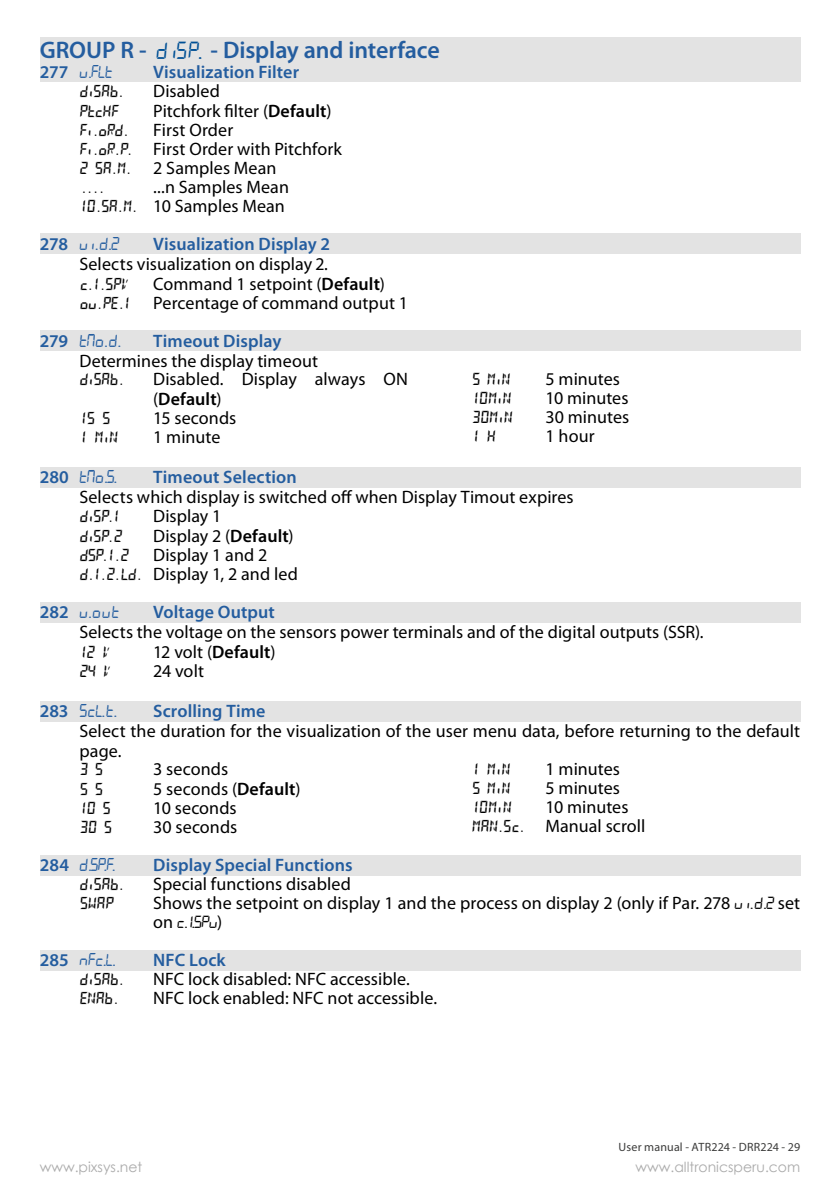
<style>
.page{position:relative;width:840px;height:1191px;background:#fff}
.page>*{position:absolute;margin:0;border:0;box-sizing:border-box;transform-origin:0 0}
.t1{font:600 24px "Myriad Pro";letter-spacing:-.005em;color:#245d9f}
.t2{font:18px/19px "Myriad Pro";letter-spacing:.005em;color:#000}
.t3{font:600 18px "Myriad Pro";letter-spacing:.005em;color:#245d9f}
.t4{font:18px "Pix 7 Segs";letter-spacing:-.085em;color:#245d9f;scale:.95 1}
.t5{font:17px "Pixsys 11 Segs";letter-spacing:-.105em;color:#000}
.t6{font:17px "Pix 7 Segs";color:#000}
.t7{font:14px "Century Gothic";color:#ababab}
.t8{font:12px "Myriad Pro";letter-spacing:.02em;color:#3c3c3b}
.s1{font-family:"Pix 7 Segs";font-weight:400;color:#005095}
.s2{font-family:"Myriad Pro";font-weight:600}
.s3{font-weight:600}
.s4{font-family:"Pixsys 11 Segs";font-size:17px}
.s5{font-family:"Pix 7 Segs";font-size:17px}
.s6{font-family:"Myriad Pro";font-size:18px}
</style>
<div class="page">
<div style="left:40px;top:37px;width:759px;height:27px;background:#e3e3e3"></div>
<div style="left:40px;top:61px;width:759px;height:21px;background:#e3e3e3"></div>
<div style="left:40px;top:233px;width:759px;height:21px;background:#e3e3e3"></div>
<div style="left:40px;top:330px;width:759px;height:21px;background:#e3e3e3"></div>
<div style="left:40px;top:466px;width:759px;height:21px;background:#e3e3e3"></div>
<div style="left:40px;top:601px;width:759px;height:21px;background:#e3e3e3"></div>
<div style="left:40px;top:700px;width:759px;height:21px;background:#e3e3e3"></div>
<div style="left:40px;top:854px;width:759px;height:21px;background:#e3e3e3"></div>
<div style="left:40px;top:949px;width:759px;height:21px;background:#e3e3e3"></div>
<h1 class="t1" style="left:40px;top:36px;width:401px">GROUP R - <span class="s1">disp.</span> - Display and interface</h1>
<p class="t4" style="left:40px;top:61px;width:80px"><span class="s2">277</span> v.FLt</p>
<p class="t3" style="left:153px;top:62px;width:147px">Visualization Filter</p>
<p class="t5" style="left:79px;top:81px;width:48px">DISAB.</p>
<p class="t2" style="left:153px;top:82px;width:68px">Disabled</p>
<p class="t5" style="left:79px;top:101px;width:42px">PTCHF</p>
<p class="t2" style="left:153px;top:102px;width:180px">Pitchfork filter (<span class="s3">Default</span>)</p>
<p class="t5" style="left:79px;top:120px;width:53px">FI.ORD.</p>
<p class="t2" style="left:79px;top:121px;width:264px;text-indent:74px">First Order<br><span class="s4">FI.OR.P.</span> First Order with Pitchfork<br><span class="s4">2 SA.M.</span> 2 Samples Mean</p>
<p class="t5" style="left:79px;top:177px;width:28px">....</p>
<p class="t2" style="left:79px;top:178px;width:211px;text-align:right">...n Samples Mean<br><span class="s4">10.SA.M.</span> 10 Samples Mean</p>
<p class="t4" style="left:40px;top:233px;width:86px"><span class="s2">278</span> vi.d.2</p>
<p class="t3" style="left:153px;top:234px;width:178px">Visualization Display 2</p>
<p class="t2" style="left:79px;top:255px;width:250px">Selects visualization on display 2.</p>
<p class="t5" style="left:79px;top:274px;width:52px">C.1.SPV</p>
<p class="t2" style="left:79px;top:275px;width:330px;text-indent:74px">Command 1 setpoint (<span class="s3">Default</span>)<br><span class="s4">OU.PE.1</span> Percentage of command output 1</p>
<p class="t4" style="left:40px;top:330px;width:87px"><span class="s2">279</span> tMo.d.</p>
<p class="t3" style="left:153px;top:331px;width:130px">Timeout Display</p>
<p class="t2" style="left:79px;top:352px;width:240px">Determines the display timeout</p>
<p class="t5" style="left:79px;top:369px;width:48px">DISAB.</p>
<p class="t2" style="left:153px;top:369px;width:256px;line-height:20px">Disabled. Display always ON (<span class="s3">Default</span>)</p>
<p class="t5" style="left:79px;top:408px;width:33px">1S S</p>
<p class="t2" style="left:153px;top:409px;width:85px">15 seconds</p>
<p class="t5" style="left:79px;top:427px;width:40px">1 MIN</p>
<p class="t2" style="left:153px;top:428px;width:69px">1 minute</p>
<p class="t5" style="left:471px;top:369px;width:40px">5 MIN</p>
<p class="t2" style="left:545px;top:370px;width:76px">5 minutes</p>
<p class="t5" style="left:471px;top:388px;width:42px">10MIN</p>
<p class="t2" style="left:545px;top:389px;width:84px">10 minutes</p>
<p class="t5" style="left:471px;top:407px;width:43px">30MIN</p>
<p class="t2" style="left:545px;top:408px;width:85px">30 minutes</p>
<p class="t5" style="left:471px;top:426px;width:26px">1 H</p>
<p class="t2" style="left:545px;top:427px;width:50px">1 hour</p>
<p class="t4" style="left:40px;top:466px;width:83px"><span class="s2">280</span> tMo.S.</p>
<p class="t3" style="left:153px;top:467px;width:145px">Timeout Selection</p>
<p class="t2" style="left:79px;top:488px;width:495px">Selects which display is switched off when Display Timout expires</p>
<p class="t5" style="left:79px;top:506px;width:44px">DISP.1</p>
<p class="t2" style="left:153px;top:507px;width:70px">Display 1</p>
<p class="t5" style="left:79px;top:526px;width:45px">DISP.2</p>
<p class="t2" style="left:153px;top:527px;width:142px">Display 2 (<span class="s3">Default</span>)</p>
<p class="t5" style="left:79px;top:545px;width:52px">DSP.1.2</p>
<p class="t2" style="left:79px;top:546px;width:220px;text-indent:74px">Display 1 and 2<br><span class="s4">D.1.2.LD.</span> Display 1, 2 and led</p>
<p class="t4" style="left:40px;top:601px;width:87px"><span class="s2">282</span> v.out</p>
<p class="t3" style="left:153px;top:602px;width:123px">Voltage Output</p>
<p class="t2" style="left:79px;top:623px;width:625px">Selects the voltage on the sensors power terminals and of the digital outputs (SSR).</p>
<p class="t5" style="left:79px;top:642px;width:33px">12 V</p>
<p class="t2" style="left:153px;top:643px;width:124px">12 volt (<span class="s3">Default</span>)</p>
<p class="t5" style="left:79px;top:661px;width:34px">24 V</p>
<p class="t2" style="left:153px;top:662px;width:52px">24 volt</p>
<p class="t4" style="left:40px;top:700px;width:83px"><span class="s2">283</span> ScL.t.</p>
<p class="t3" style="left:153px;top:701px;width:114px">Scrolling Time</p>
<p class="t2" style="left:79px;top:721px;width:721px;line-height:20px">Select the duration for the visualization of the user menu data, before returning to the default page.</p>
<p class="t5" style="left:79px;top:759px;width:26px">3 S</p>
<p class="t2" style="left:153px;top:760px;width:76px">3 seconds</p>
<p class="t5" style="left:79px;top:779px;width:26px">S S</p>
<p class="t2" style="left:153px;top:780px;width:149px">5 seconds (<span class="s3">Default</span>)</p>
<p class="t5" style="left:79px;top:798px;width:33px">10 S</p>
<p class="t2" style="left:153px;top:799px;width:85px">10 seconds</p>
<p class="t5" style="left:79px;top:817px;width:35px">30 S</p>
<p class="t2" style="left:153px;top:818px;width:86px">30 seconds</p>
<p class="t5" style="left:471px;top:759px;width:41px">1 MIN</p>
<p class="t2" style="left:545px;top:760px;width:76px">1 minutes</p>
<p class="t5" style="left:471px;top:778px;width:41px">5 MIN</p>
<p class="t2" style="left:545px;top:779px;width:76px">5 minutes</p>
<p class="t5" style="left:471px;top:797px;width:42px">10MIN</p>
<p class="t2" style="left:471px;top:798px;width:175px;text-indent:74px">10 minutes<br><span class="s4">MAN.SC.</span> Manual scroll</p>
<p class="t4" style="left:40px;top:854px;width:82px"><span class="s2">284</span> d.SP.F.</p>
<p class="t3" style="left:153px;top:855px;width:201px">Display Special Functions</p>
<p class="t5" style="left:79px;top:874px;width:48px">DISAB.</p>
<p class="t2" style="left:153px;top:875px;width:199px">Special functions disabled</p>
<p class="t5" style="left:79px;top:893px;width:37px">SWAP</p>
<p class="t2" style="left:153px;top:894px;width:648px">Shows the setpoint on display 1 and the process on display 2 (only if Par. 278 <span class="s5">vi.d.2</span> set</p>
<p class="t6" style="left:153px;top:912px;width:70px"><span class="s6">on</span> c.1.SPv<span class="s6">)</span></p>
<p class="t4" style="left:40px;top:949px;width:82px"><span class="s2">285</span> nFc.L.</p>
<p class="t3" style="left:153px;top:950px;width:74px">NFC Lock</p>
<p class="t5" style="left:79px;top:969px;width:48px">DISAB.</p>
<p class="t2" style="left:153px;top:970px;width:258px">NFC lock disabled: NFC accessible.</p>
<p class="t5" style="left:79px;top:988px;width:43px">ENAB.</p>
<p class="t2" style="left:153px;top:989px;width:285px">NFC lock enabled: NFC not accessible.</p>
<p class="t8" style="left:618px;top:1140px;width:183px">User manual - ATR224 - DRR224 - 29</p>
<p class="t7" style="left:40px;top:1157px;width:104px">www.pixsys.net</p>
<p class="t7" style="left:635px;top:1157px;width:166px">www.alltronicsperu.com</p>
</div>
